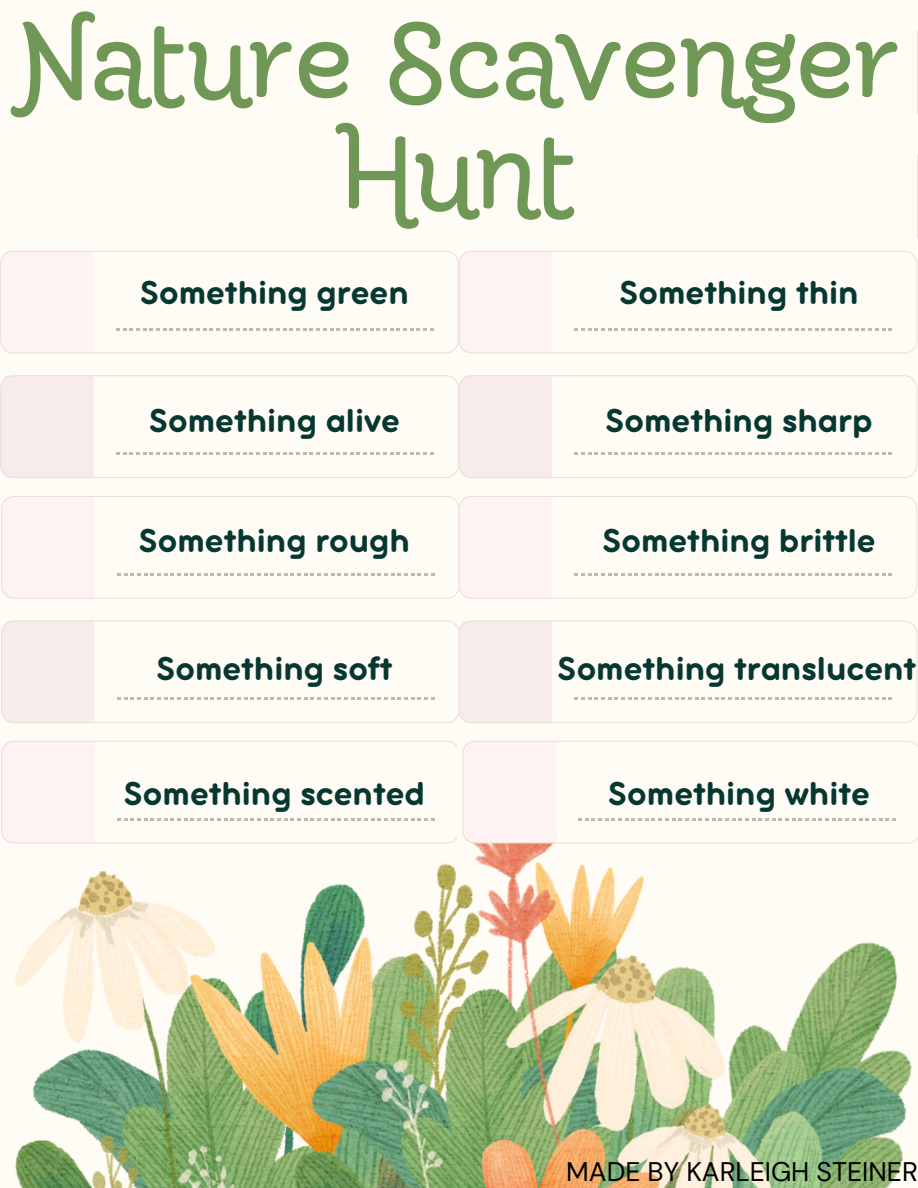
<style>
.page{position:relative;width:918px;height:1188px;background:#fffbf5}
.page>*{position:absolute;margin:0;border:0;box-sizing:border-box;transform-origin:0 0}
.t1{font:112.8px/111.3px "Moonjelly ALT";color:#6f9755;text-align:center}
.t2{font:35.85px "Aristotelica Pro Tx Bld";color:#063831}
.t3{font:26.85px "DM Sans";color:#000}
</style>
<div class="page">
<svg style="left:0;top:251px;width:458px;height:103px"></svg>
<svg style="left:116px;top:328px;width:318px;height:2px"></svg>
<svg style="left:0;top:375px;width:458px;height:103px"></svg>
<svg style="left:116px;top:453px;width:318px;height:2px"></svg>
<svg style="left:1px;top:496px;width:457px;height:103px"></svg>
<svg style="left:117px;top:573px;width:318px;height:3px"></svg>
<svg style="left:1px;top:620px;width:457px;height:103px"></svg>
<svg style="left:117px;top:698px;width:318px;height:2px"></svg>
<svg style="left:458px;top:251px;width:459px;height:103px"></svg>
<svg style="left:575px;top:328px;width:317px;height:2px"></svg>
<svg style="left:458px;top:375px;width:459px;height:103px"></svg>
<svg style="left:575px;top:453px;width:317px;height:2px"></svg>
<svg style="left:917px;top:30px;width:1px;height:84px"></svg>
<svg style="left:917px;top:155px;width:1px;height:84px"></svg>
<svg style="left:458px;top:496px;width:459px;height:103px"></svg>
<svg style="left:575px;top:573px;width:317px;height:3px"></svg>
<svg style="left:458px;top:620px;width:459px;height:103px"></svg>
<svg style="left:575px;top:698px;width:317px;height:2px"></svg>
<svg style="left:1px;top:741px;width:456px;height:103px"></svg>
<svg style="left:117px;top:818px;width:318px;height:2px"></svg>
<img style="left:14px;top:838px;width:898px;height:350px">
<svg style="left:462px;top:741px;width:456px;height:103px"></svg>
<svg style="left:578px;top:818px;width:318px;height:2px"></svg>
<h1 class="t1" style="left:17px;top:15px;width:885px">Nature Scavenger<br>Hunt</h1>
<h2 class="t2" style="left:140px;top:281px;width:270px">Something green</h2>
<p class="t2" style="left:620px;top:281px;width:241px">Something thin</p>
<h2 class="t2" style="left:149px;top:409px;width:252px">Something alive</h2>
<h2 class="t2" style="left:606px;top:409px;width:269px">Something sharp</h2>
<p class="t2" style="left:139px;top:529px;width:273px">Something rough</p>
<h2 class="t2" style="left:602px;top:529px;width:275px">Something brittle</h2>
<h2 class="t2" style="left:156px;top:657px;width:238px">Something soft</h2>
<p class="t2" style="left:558px;top:657px;width:360px">Something translucent</p>
<h2 class="t2" style="left:124px;top:781px;width:303px">Something scented</h2>
<h2 class="t2" style="left:608px;top:781px;width:263px">Something white</h2>
<h2 class="t3" style="left:566px;top:1154px;width:353px">MADE BY KARLEIGH STEINER</h2>
</div>
